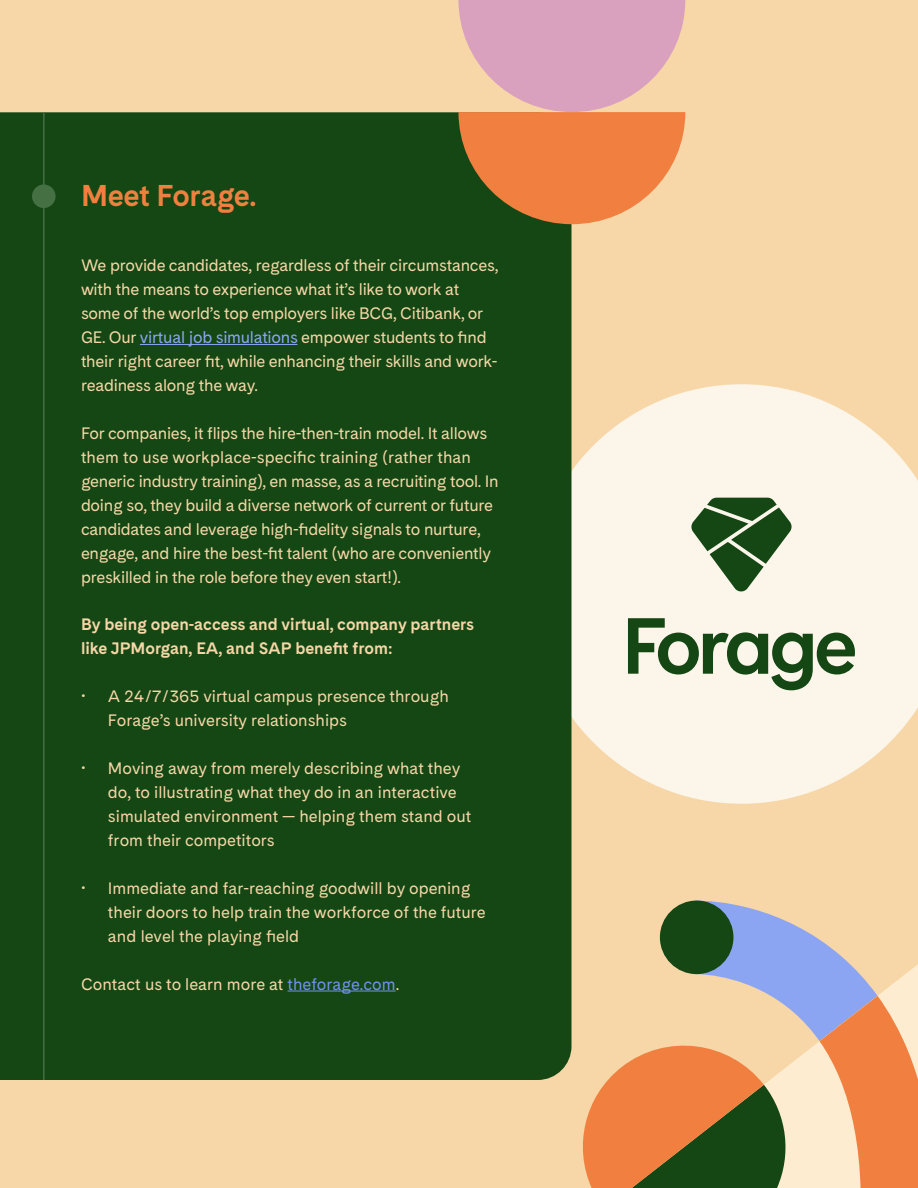
<style>
.page{position:relative;width:918px;height:1188px;background:#f7d7a7}
.page>*{position:absolute;margin:0;border:0;box-sizing:border-box;transform-origin:0 0}
.t1{font:700 30px "Cadiz";letter-spacing:-.01em;color:#f18040}
.t2{font:16.5px/24px "Cadiz";letter-spacing:-.015em;color:#f7d7a7}
.t3{font:700 16.5px/24px "Cadiz";color:#f7d7a7}
.s1{color:#8ca5f3}
.s2{color:#7290f0}
</style>
<div class="page">
<svg style="left:571px;top:384px;width:347px;height:420px;background:#faefde"></svg>
<div style="left:0;top:112px;width:571px;height:968px;background:#144714"></div>
<hr style="left:140px;top:344px;width:157px;height:1px;background:#8ca5f3">
<hr style="left:288px;top:991px;width:108px;height:1px;background:#7290f0">
<svg style="left:691px;top:498px;width:101px;height:95px;background:#7b9473"></svg>
<svg style="left:628px;top:618px;width:229px;height:72px;background:#a7b59c"></svg>
<svg style="left:573px;top:901px;width:345px;height:287px;background:#cca984"></svg>
<svg style="left:458px;top:0;width:227px;height:224px;background:#dd977f"></svg>
<hr style="left:43px;top:113px;width:2px;height:967px;background:#447044">
<div style="left:32px;top:184px;width:24px;height:24px;background:#447044;border-radius:50%"></div>
<h1 class="t1" style="left:81px;top:174px;width:177px">Meet Forage.</h1>
<p class="t2" style="left:81px;top:253px;width:419px">We provide candidates, regardless of their circumstances, with the means to experience what it’s like to work at some of the world’s top employers like BCG, Citibank, or GE. Our <span class="s1">virtual job simulations</span> empower students to find their right career fit, while enhancing their skills and work&shy;readiness along the way.</p>
<p class="t2" style="left:81px;top:420px;width:419px">For companies, it flips the hire-then-train model. It allows them to use workplace-specific training (rather than generic industry training), en masse, as a recruiting tool. In doing so, they build a diverse network of current or future candidates and leverage high-fidelity signals to nurture, engage, and hire the best-fit talent (who are conveniently preskilled in the role before they even start!).</p>
<p class="t3" style="left:81px;top:612px;width:395px">By being open-access and virtual, company partners like JPMorgan, EA, and SAP benefit from:</p>
<p class="t2" style="left:108px;top:684px;width:342px;text-indent:-27px">• A 24/7/365 virtual campus presence through<br>Forage’s university relationships</p>
<p class="t2" style="left:108px;top:756px;width:365px;text-indent:-27px">• Moving away from merely describing what they do, to illustrating what they do in an interactive simulated environment — helping them stand out from their competitors</p>
<p class="t2" style="left:108px;top:876px;width:379px;text-indent:-27px">• Immediate and far-reaching goodwill by opening their doors to help train the workforce of the future and level the playing field</p>
<p class="t2" style="left:81px;top:971px;width:320px">Contact us to learn more at <span class="s2">theforage.com</span>.</p>
</div>
